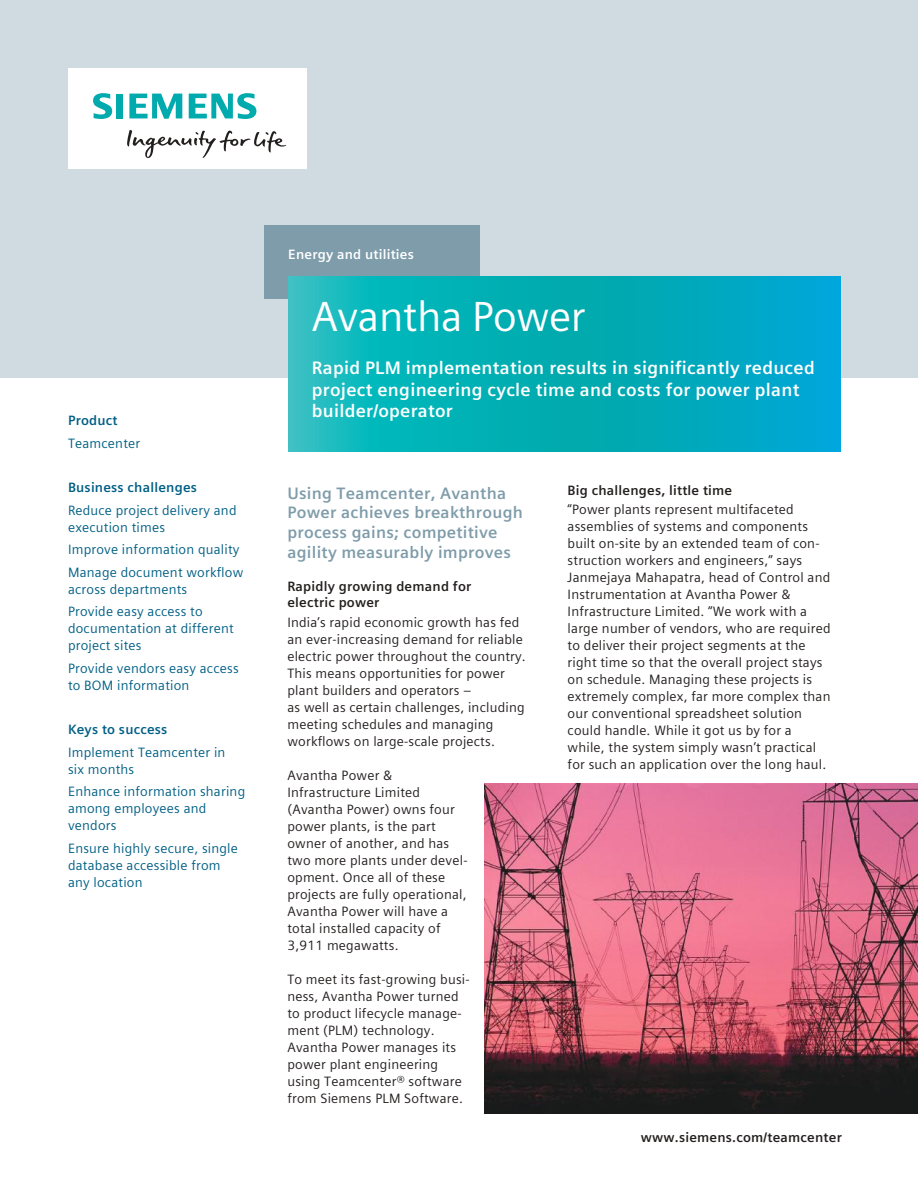
<style>
.page{position:relative;width:918px;height:1188px;background:#fff}
.page>*{position:absolute;margin:0;border:0;box-sizing:border-box;transform-origin:0 0}
.t1{font:42px "Siemens Sans Global";letter-spacing:-.01em;color:#fff}
.t2{font:700 18px/21.6px "Siemens Sans Global";letter-spacing:.015em;color:#fff}
.t3{font:700 16.5px/19.8px "Siemens Sans Global";letter-spacing:.015em;color:#7f9caa}
.t4{font:13.5px/17px "Siemens Sans Global";letter-spacing:.015em;color:#241f1f}
.t5{font:13.5px/17px "Siemens Sans Global";letter-spacing:.015em;color:#005f85}
.t6{font:700 13.5px/16.2px "Siemens Sans Global";letter-spacing:.015em;color:#241f1f}
.t7{font:700 13.5px "Siemens Sans Global";letter-spacing:.015em;color:#005f85}
.t8{font:700 13.5px "Siemens Sans Global";letter-spacing:.015em;color:#fff}
</style>
<div class="page">
<div style="left:0;top:0;width:918px;height:377px;background:#cfdbe1"></div>
<div style="left:68px;top:68px;width:238px;height:101px;background:#fff"></div>
<svg style="left:127px;top:130px;width:159px;height:28px"></svg>
<svg style="left:93px;top:93px;width:30px;height:26px"></svg>
<svg style="left:129px;top:94px;width:53px;height:25px"></svg>
<svg style="left:189px;top:93px;width:67px;height:26px"></svg>
<div style="left:264px;top:225px;width:216px;height:74px;background:#7f9caa"></div>
<svg style="left:288px;top:276px;width:552px;height:175px"></svg>
<img style="left:485px;top:784px;width:433px;height:330px">
<p class="t7" style="left:68px;top:410px;width:51px">Product</p>
<p class="t5" style="left:68px;top:435px;width:74px">Teamcenter</p>
<p class="t7" style="left:68px;top:477px;width:131px">Business challenges</p>
<p class="t5" style="left:68px;top:502px;width:170px">Reduce project delivery and execution times</p>
<p class="t5" style="left:68px;top:538px;width:177px;line-height:22.4px">Improve information quality<br>Manage document workflow</p>
<p class="t5" style="left:68px;top:578px;width:136px;line-height:22.4px">across departments<br>Provide easy access to</p>
<p class="t5" style="left:68px;top:620px;width:167px">documentation at different project sites</p>
<p class="t5" style="left:68px;top:659px;width:172px">Provide vendors easy access to BOM information</p>
<p class="t7" style="left:68px;top:719px;width:101px">Keys to success</p>
<p class="t5" style="left:68px;top:744px;width:159px">Implement Teamcenter in six months</p>
<p class="t5" style="left:68px;top:783px;width:179px">Enhance information sharing among employees and vendors</p>
<p class="t5" style="left:68px;top:840px;width:171px">Ensure highly secure, single database accessible from any location</p>
<p class="t8" style="left:288px;top:243px;width:127px">Energy and utilities</p>
<h1 class="t1" style="left:312px;top:285px;width:275px">Avantha Power</h1>
<h2 class="t2" style="left:312px;top:357px;width:504px">Rapid PLM implementation results in significantly reduced project engineering cycle time and costs for power plant builder/operator</h2>
<p class="t3" style="left:287px;top:483px;width:237px">Using Teamcenter, Avantha<br>Power achieves breakthrough process gains; competitive agility measurably improves</p>
<p class="t6" style="left:287px;top:579px;width:185px">Rapidly growing demand for electric power</p>
<p class="t4" style="left:287px;top:613px;width:240px">India’s rapid economic growth has fed an ever-increasing demand for reliable electric power throughout the country.<br>This means opportunities for power plant builders and operators –<br>as well as certain challenges, including meeting schedules and managing workflows on large-scale projects.</p>
<p class="t4" style="left:287px;top:767px;width:182px">Avantha Power &amp;<br>Infrastructure Limited (Avantha Power) owns four power plants, is the part owner of another, and has two more plants under devel&shy;opment. Once all of these projects are fully operational,<br>Avantha Power will have a total installed capacity of<br>3,911 megawatts.</p>
<p class="t4" style="left:287px;top:971px;width:184px">To meet its fast-growing busi&shy;ness, Avantha Power turned to product lifecycle manage&shy;ment (PLM) technology.<br>Avantha Power manages its power plant engineering using Teamcenter® software from Siemens PLM Software.</p>
<p class="t6" style="left:568px;top:482px;width:166px">Big challenges, little time</p>
<p class="t4" style="left:568px;top:501px;width:264px">“Power plants represent multifaceted assemblies of systems and components built on-site by an extended team of con&shy;struction workers and engineers,” says Janmejaya Mahapatra, head of Control and Instrumentation at Avantha Power &amp; Infrastructure Limited. “We work with a large number of vendors, who are required to deliver their project segments at the right time so that the overall project stays on schedule. Managing these projects is extremely complex, far more complex than our conventional spreadsheet solution could handle. While it got us by for a while, the system simply wasn’t practical for such an application over the long haul.</p>
<p class="t6" style="left:641px;top:1129px;width:203px">www.siemens.com/teamcenter</p>
</div>
